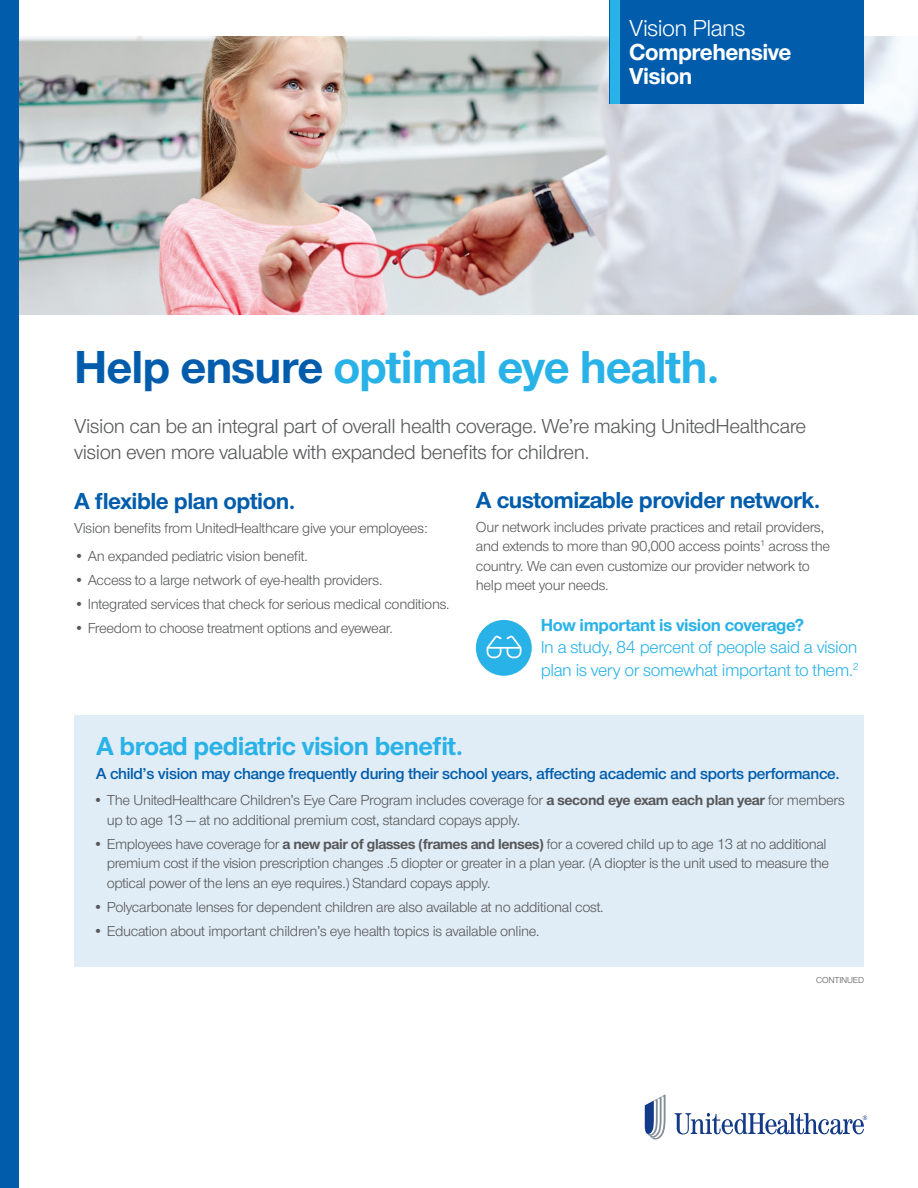
<style>
.page{position:relative;width:918px;height:1188px;background:#fff}
.page>*{position:absolute;margin:0;border:0;box-sizing:border-box;transform-origin:0 0}
.t1{font:700 48px "UHC Sans";letter-spacing:-.02em;color:#29b2e7}
.t2{font:700 27px "UHC Sans";letter-spacing:-.02em;color:#29b2e7}
.t3{font:700 24px "UHC Sans";letter-spacing:-.02em;color:#015dac}
.t4{font:700 24px/24px "UHC Sans";letter-spacing:-.02em;color:#fff}
.t5{font:24px "UHC Sans";letter-spacing:-.02em;color:#fff}
.t6{font:21px/25.5px "UHC Sans";letter-spacing:-.02em;color:#57585a}
.t7{font:18px/22.5px "UHC Sans";letter-spacing:-.02em;color:#29b2e7}
.t8{font:700 18px "UHC Sans";letter-spacing:-.02em;color:#29b2e7}
.t9{font:600 16.5px "UHC Sans";letter-spacing:-.02em;color:#015dac}
.t10{font:15px/19.5px "UHC Sans";letter-spacing:-.02em;color:#57585a}
.t11{font:9px "UHC Sans";letter-spacing:-.02em;color:#57585a}
.s1{color:#015dac}
.s2{font-weight:700}
</style>
<div class="page">
<img style="left:20px;top:36px;width:898px;height:279px">
<svg style="left:675px;top:1113px;width:192px;height:21px"></svg>
<svg style="left:645px;top:1094px;width:21px;height:46px"></svg>
<div style="left:74px;top:715px;width:790px;height:252px;background:#e1edf6"></div>
<div style="left:476px;top:620px;width:56px;height:56px;background:#29b2e7;border-radius:50%"></div>
<svg style="left:487px;top:635px;width:34px;height:23px"></svg>
<div style="left:0;top:0;width:20px;height:1188px;background:#015dac"></div>
<div style="left:610px;top:0;width:254px;height:104px;background:#015dac"></div>
<div style="left:610px;top:0;width:10px;height:104px;background:#29b2e7"></div>
<h3 class="t5" style="left:629px;top:13px;width:118px">Vision Plans</h3>
<h3 class="t4" style="left:629px;top:39px;width:164px">Comprehensive<br>Vision</h3>
<h1 class="t1" style="left:74px;top:335px;width:647px"><span class="s1">Help ensure</span> optimal eye health.</h1>
<h3 class="t6" style="left:74px;top:413px;width:734px">Vision can be an integral part of overall health coverage. We’re making UnitedHealthcare vision even more valuable with expanded benefits for children.</h3>
<h3 class="t3" style="left:74px;top:484px;width:223px">A flexible plan option.</h3>
<p class="t10" style="left:74px;top:517px;width:355px">Vision benefits from UnitedHealthcare give your employees:</p>
<p class="t10" style="left:74px;top:546px;width:235px">• An expanded pediatric vision benefit.</p>
<p class="t10" style="left:74px;top:570px;width:310px">• Access to a large network of eye-health providers.</p>
<p class="t10" style="left:74px;top:594px;width:377px">• Integrated services that check for serious medical conditions.</p>
<p class="t10" style="left:74px;top:618px;width:320px">• Freedom to choose treatment options and eyewear.</p>
<h3 class="t3" style="left:476px;top:484px;width:346px">A customizable provider network.</h3>
<p class="t10" style="left:476px;top:517px;width:356px">Our network includes private practices and retail providers, and extends to more than 90,000 access points<sup>1</sup> across the country. We can even customize our provider network to help meet your needs.</p>
<p class="t8" style="left:541px;top:613px;width:265px">How important is vision coverage?</p>
<p class="t7" style="left:541px;top:635px;width:319px">In a study, 84 percent of people said a vision plan is very or somewhat important to them.<sup>2</sup></p>
<h2 class="t2" style="left:96px;top:728px;width:369px">A broad pediatric vision benefit.</h2>
<p class="t9" style="left:96px;top:762px;width:745px">A child’s vision may change frequently during their school years, affecting academic and sports performance.</p>
<p class="t10" style="left:107px;top:790px;width:740px;text-indent:-13px">• The UnitedHealthcare Children’s Eye Care Program includes coverage for <span class="s2">a second eye exam each plan year</span> for members up to age 13 — at no additional premium cost, standard copays apply.</p>
<p class="t10" style="left:107px;top:834px;width:724px;text-indent:-13px">• Employees have coverage for <span class="s2">a new pair of glasses (frames and lenses)</span> for a covered child up to age 13 at no additional premium cost if the vision prescription changes .5 diopter or greater in a plan year. (A diopter is the unit used to measure the optical power of the lens an eye requires.) Standard copays apply.</p>
<p class="t10" style="left:93px;top:897px;width:512px">• Polycarbonate lenses for dependent children are also available at no additional cost.</p>
<p class="t10" style="left:93px;top:921px;width:448px">• Education about important children’s eye health topics is available online.</p>
<p class="t11" style="left:816px;top:974px;width:49px">CONTINUED</p>
</div>
